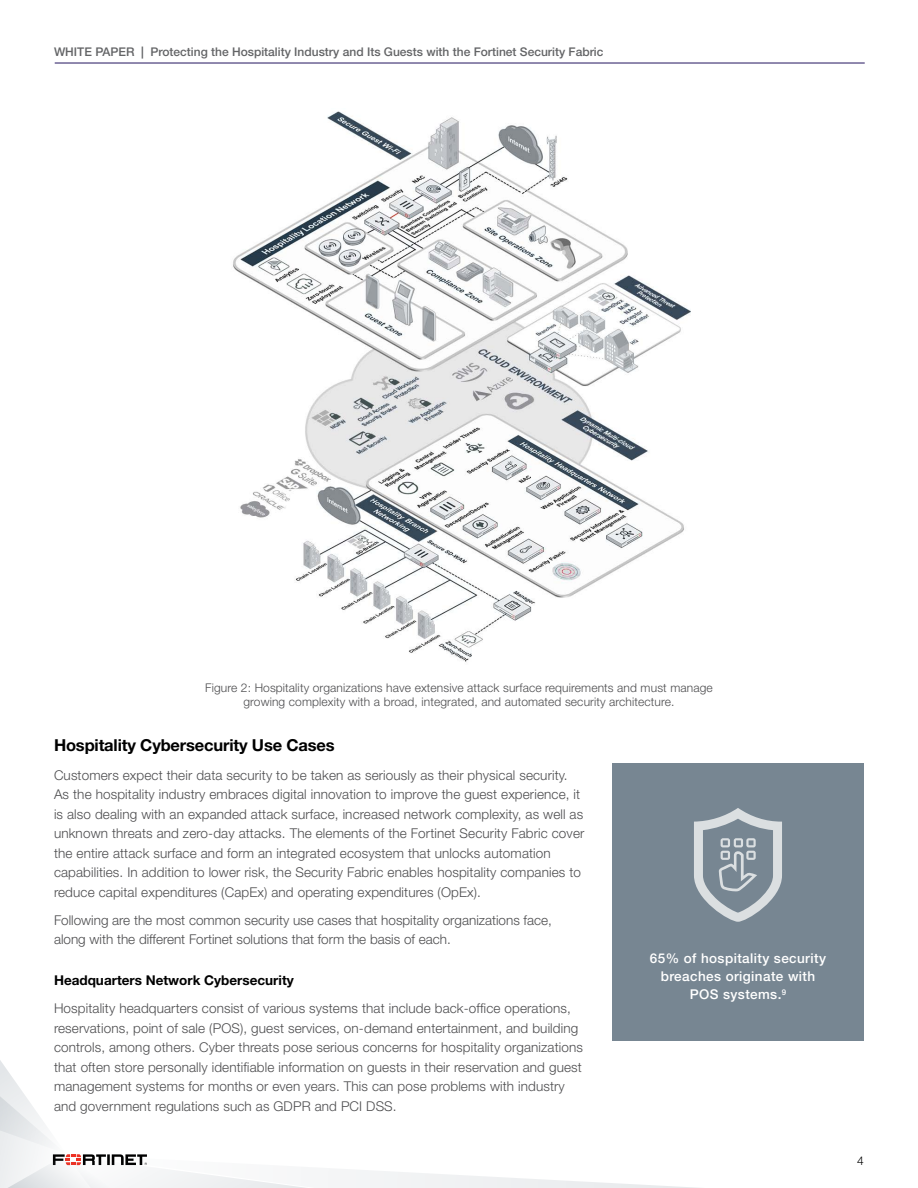
<style>
.page{position:relative;width:918px;height:1188px;background:#fff}
.page>*{position:absolute;margin:0;border:0;box-sizing:border-box;transform-origin:0 0}
.Body_Copy{font:700 16.5px "Helvetica Neue LT Pro";letter-spacing:-.01em;color:#000}
.Body_Copy-2{font:300 13.5px/19.5px "Helvetica Neue LT Pro";letter-spacing:.01em;color:#4d4d4f}
.Sidebar-call_out{font:500 13.5px/18px "Helvetica Neue LT Pro";letter-spacing:.03em;color:#fff;text-align:center}
.Body_Copy-3{font:700 13.5px "Helvetica Neue LT Pro";color:#000}
.Body_Copy-4{font:300 12px/13.5px "Helvetica Neue LT Pro";letter-spacing:.01em;color:#4d4d4f;text-align:center}
.t1{font:500 12px "Helvetica Neue LT Pro";color:#636466}
.t2{font:300 12px "Helvetica Neue LT Pro";color:#000}
.s1{font-weight:700}
</style>
<div class="page">
<hr style="left:55px;top:63px;width:810px;height:1px;background:#23145f">
<svg style="left:0;top:1060px;width:697px;height:128px"></svg>
<div style="left:612px;top:764px;width:252px;height:277px;background:#778692"></div>
<svg style="left:694px;top:808px;width:88px;height:114px"></svg>
<img style="left:233px;top:111px;width:458px;height:551px">
<p class="t1" style="left:54px;top:44px;width:551px">WHITE PAPER <span class="s1">|</span> Protecting the Hospitality Industry and Its Guests with the Fortinet Security Fabric</p>
<p class="Body_Copy-4" style="left:205px;top:681px;width:509px">Figure 2: Hospitality organizations have extensive attack surface requirements and must manage growing complexity with a broad, integrated, and automated security architecture.</p>
<p class="Body_Copy" style="left:54px;top:735px;width:282px">Hospitality Cybersecurity Use Cases</p>
<p class="Body_Copy-2" style="left:54px;top:765px;width:532px">Customers expect their data security to be taken as seriously as their physical security.<br>As the hospitality industry embraces digital innovation to improve the guest experience, it is also dealing with an expanded attack surface, increased network complexity, as well as unknown threats and zero-day attacks. The elements of the Fortinet Security Fabric cover the entire attack surface and form an integrated ecosystem that unlocks automation capabilities. In addition to lower risk, the Security Fabric enables hospitality companies to reduce capital expenditures (CapEx) and operating expenditures (OpEx).</p>
<p class="Body_Copy-2" style="left:54px;top:910px;width:499px">Following are the most common security use cases that hospitality organizations face, along with the different Fortinet solutions that form the basis of each.</p>
<p class="Body_Copy-3" style="left:54px;top:972px;width:241px">Headquarters Network Cybersecurity</p>
<p class="Body_Copy-2" style="left:54px;top:999px;width:530px">Hospitality headquarters consist of various systems that include back-office operations, reservations, point of sale (POS), guest services, on-demand entertainment, and building controls, among others. Cyber threats pose serious concerns for hospitality organizations that often store personally identifiable information on guests in their reservation and guest management systems for months or even years. This can pose problems with industry and government regulations such as GDPR and PCI DSS.</p>
<p class="Sidebar-call_out" style="left:650px;top:949px;width:178px">65% of hospitality security breaches originate with<br>POS systems.<sup>9</sup></p>
<p class="t2" style="left:857px;top:1154px;width:8px">4</p>
</div>
